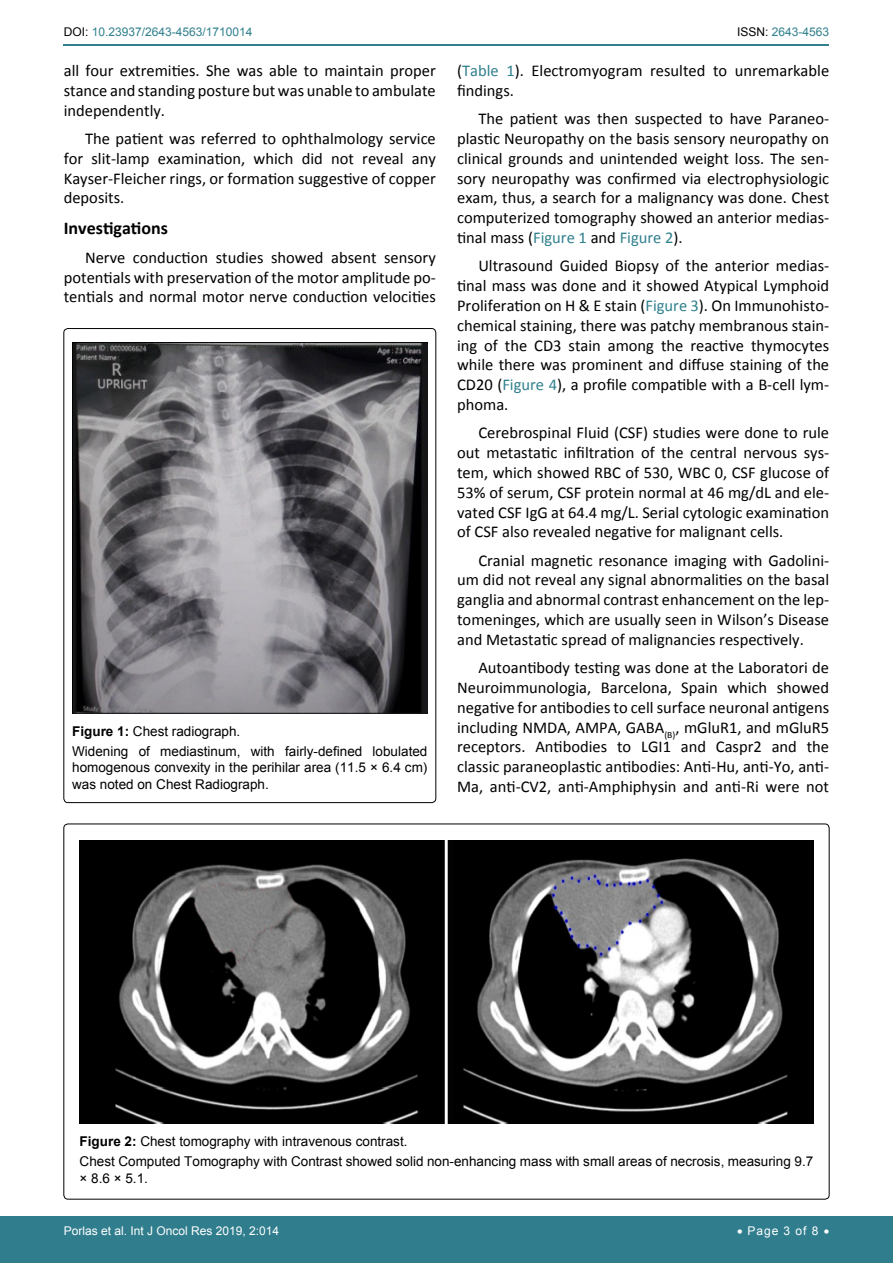
<style>
.page{position:relative;width:893px;height:1263px;background:#fff}
.page>*{position:absolute;margin:0;border:0;box-sizing:border-box;transform-origin:0 0}
.t1{font:700 18px "Calibri";color:#000}
.t2{font:16.5px/19.8px "Calibri";color:#000;text-align:justify}
.t3{font:13.5px/20.4px "Arial";color:#000}
.t4{font:12px "Arial";color:#30808d}
.t5{font:12px "Arial";color:#fff}
.s1{color:#000}
.s2{font-weight:700}
.s3{color:#30808d}
</style>
<div class="page">
<hr style="left:64px;top:44px;width:765px;height:2px;background:#30808d">
<div style="left:0;top:1217px;width:893px;height:46px;background:#307d8d"></div>
<img style="left:72px;top:342px;width:355px;height:371px">
<img style="left:80px;top:840px;width:733px;height:283px">
<p class="t4" style="left:64px;top:24px;width:190px"><span class="s1">DOI:</span> 10.23937/2643-4563/1710014</p>
<p class="t4" style="left:737px;top:24px;width:94px"><span class="s1">ISSN:</span> 2643-4563</p>
<p class="t2" style="left:64px;top:61px;width:374px">all four extremities. She was able to maintain proper stance and standing posture but was unable to ambulate independently.</p>
<p class="t2" style="left:64px;top:129px;width:374px;text-indent:21px">The patient was referred to ophthalmology service for slit-lamp examination, which did not reveal any Kayser-Fleicher rings, or formation suggestive of copper deposits.</p>
<p class="t1" style="left:64px;top:217px;width:106px">Investigations</p>
<p class="t2" style="left:64px;top:247px;width:374px;text-indent:21px">Nerve conduction studies showed absent sensory potentials with preservation of the motor amplitude po&shy;tentials and normal motor nerve conduction velocities</p>
<p class="t3" style="left:72px;top:721px;width:357px"><span class="s2">Figure 1:</span> Chest radiograph.<br>Widening of mediastinum, with fairly-defined lobulated</p>
<p class="t3" style="left:72px;top:760px;width:357px;line-height:16.2px">homogenous convexity in the perihilar area (11.5 × 6.4 cm) was noted on Chest Radiograph.</p>
<p class="t2" style="left:457px;top:61px;width:374px">(<span class="s3">Table 1</span>). Electromyogram resulted to unremarkable findings.</p>
<p class="t2" style="left:457px;top:109px;width:374px;text-indent:21px">The patient was then suspected to have Paraneo&shy;plastic Neuropathy on the basis sensory neuropathy on clinical grounds and unintended weight loss. The sen&shy;sory neuropathy was confirmed via electrophysiologic exam, thus, a search for a malignancy was done. Chest computerized tomography showed an anterior medias&shy;tinal mass (<span class="s3">Figure 1</span> and <span class="s3">Figure 2</span>).</p>
<p class="t2" style="left:457px;top:256px;width:374px;text-indent:21px">Ultrasound Guided Biopsy of the anterior medias&shy;tinal mass was done and it showed Atypical Lymphoid Proliferation on H &amp; E stain (<span class="s3">Figure 3</span>). On Immunohisto&shy;chemical staining, there was patchy membranous stain&shy;ing of the CD3 stain among the reactive thymocytes while there was prominent and diffuse staining of the CD20 (<span class="s3">Figure 4</span>), a profile compatible with a B-cell lym&shy;phoma.</p>
<p class="t2" style="left:457px;top:423px;width:374px;text-indent:21px">Cerebrospinal Fluid (CSF) studies were done to rule out metastatic infiltration of the central nervous sys&shy;tem, which showed RBC of 530, WBC 0, CSF glucose of 53% of serum, CSF protein normal at 46 mg/dL and ele&shy;vated CSF IgG at 64.4 mg/L. Serial cytologic examination of CSF also revealed negative for malignant cells.</p>
<p class="t2" style="left:457px;top:550px;width:374px;text-indent:21px">Cranial magnetic resonance imaging with Gadolini&shy;um did not reveal any signal abnormalities on the basal ganglia and abnormal contrast enhancement on the lep&shy;tomeninges, which are usually seen in Wilson’s Disease and Metastatic spread of malignancies respectively.</p>
<p class="t2" style="left:457px;top:658px;width:374px;text-indent:21px">Autoantibody testing was done at the Laboratori de Neuroimmunologia, Barcelona, Spain which showed negative for antibodies to cell surface neuronal antigens including NMDA, AMPA, GABA<sub>(B)</sub>, mGluR1, and mGluR5 receptors. Antibodies to LGI1 and Caspr2 and the classic paraneoplastic antibodies: Anti-Hu, anti-Yo, anti-Ma, anti-CV2, anti-Amphiphysin and anti-Ri were not</p>
<p class="t3" style="left:80px;top:1131px;width:735px"><span class="s2">Figure 2:</span> Chest tomography with intravenous contrast.<br>Chest Computed Tomography with Contrast showed solid non-enhancing mass with small areas of necrosis, measuring 9.7</p>
<p class="t3" style="left:80px;top:1168px;width:70px">× 8.6 × 5.1.</p>
<p class="t5" style="left:64px;top:1223px;width:217px">Porlas et al. Int J Oncol Res 2019, 2:014</p>
<p class="t5" style="left:737px;top:1223px;width:94px">• Page 3 of 8 •</p>
</div>
